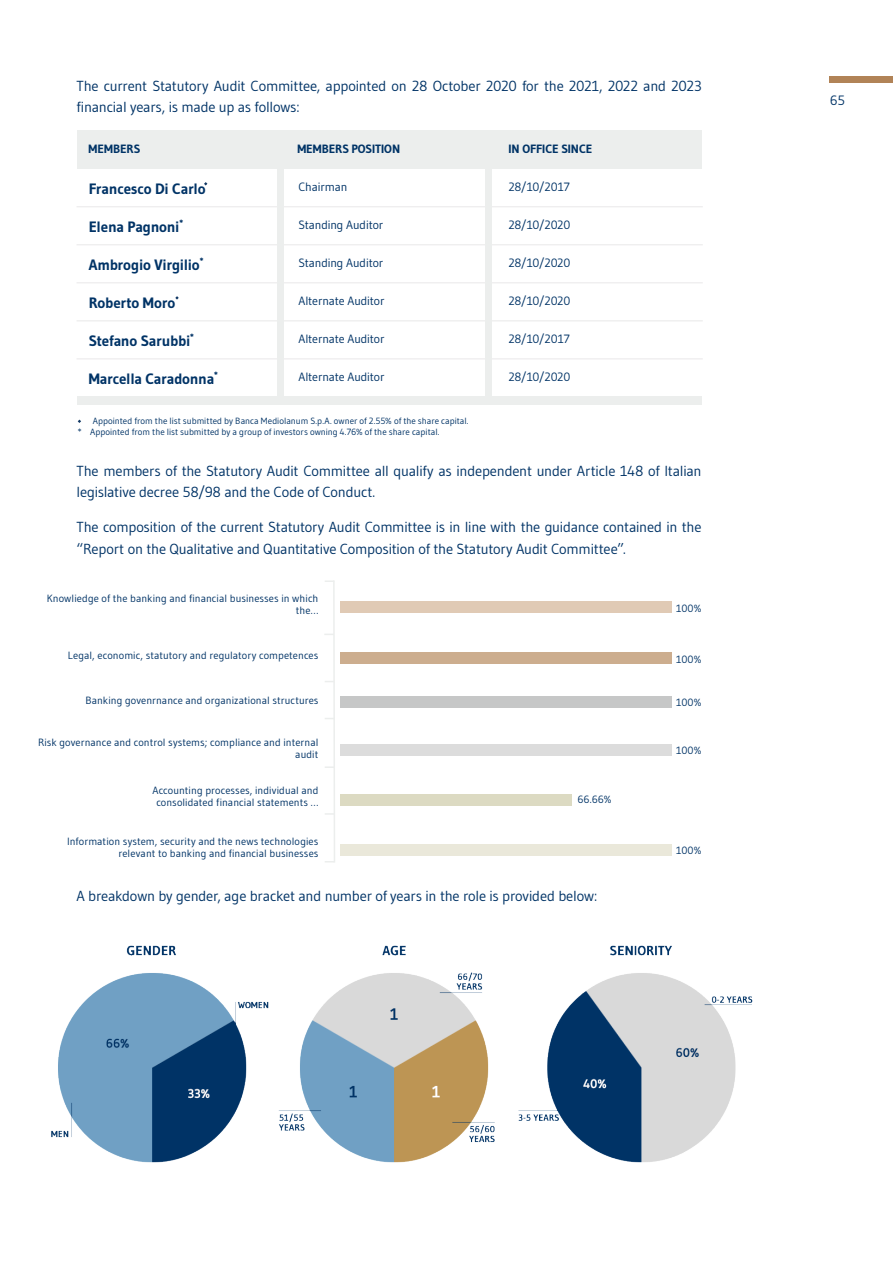
<style>
.page{position:relative;width:893px;height:1263px;background:#fff}
.page>*{position:absolute;margin:0;border:0;box-sizing:border-box;transform-origin:0 0}
.t1{font:700 15px "Gudea";letter-spacing:-.015em;color:#036}
.testo{font:14.55px/21.8px "Gudea";letter-spacing:-.015em;color:#036}
.t2{font:13.5px "Gudea";color:#036}
.t3{font:12px "Gudea";letter-spacing:-.01em;color:#036}
.t4{font:700 12px "Gudea";color:#036}
.gri{font:10.5px/12px "Gudea";letter-spacing:.005em;color:#036;text-align:right}
.NOTE_box{font:9px "Gudea";color:#036}
</style>
<div class="page">
<div style="left:829px;top:77px;width:64px;height:6px;background:#b18357"></div>
<div style="left:78px;top:131px;width:624px;height:38px;background:#eceeed"></div>
<hr style="left:77px;top:206px;width:626px;height:1px;background:#e9e8e9">
<hr style="left:77px;top:283px;width:626px;height:1px;background:#e9e8e9">
<hr style="left:77px;top:359px;width:626px;height:1px;background:#e9e8e9">
<hr style="left:77px;top:321px;width:626px;height:1px;background:#e9e8e9">
<hr style="left:77px;top:244px;width:626px;height:1px;background:#e9e8e9">
<div style="left:78px;top:397px;width:624px;height:8px;background:#eceeed"></div>
<div style="left:277px;top:135px;width:7px;height:266px;background:#eceeed"></div>
<div style="left:486px;top:135px;width:6px;height:266px;background:#eceeed"></div>
<svg style="left:175px;top:296px;width:4px;height:4px"></svg>
<div style="left:341px;top:744px;width:331px;height:11px;background:#dcdcdc"></div>
<div style="left:341px;top:696px;width:331px;height:11px;background:#c6c7c7"></div>
<div style="left:341px;top:601px;width:331px;height:12px;background:#e0cab5"></div>
<div style="left:341px;top:652px;width:331px;height:12px;background:#ccad8e"></div>
<div style="left:341px;top:844px;width:331px;height:11px;background:#eae8da"></div>
<div style="left:341px;top:794px;width:231px;height:12px;background:#dcdac2"></div>
<svg style="left:324px;top:580px;width:11px;height:283px"></svg>
<img style="left:51px;top:945px;width:702px;height:218px">
<p class="testo" style="left:77px;top:74px;width:627px">The current Statutory Audit Committee, appointed on 28 October 2020 for the 2021, 2022 and 2023 financial years, is made up as follows:</p>
<p class="t4" style="left:89px;top:142px;width:53px">MEMBERS</p>
<p class="t4" style="left:297px;top:142px;width:104px">MEMBERS POSITION</p>
<p class="t4" style="left:508px;top:142px;width:85px">IN OFFICE SINCE</p>
<p class="t3" style="left:298px;top:179px;width:50px">Chairman</p>
<p class="t3" style="left:508px;top:179px;width:63px">28/10/2017</p>
<p class="t1" style="left:89px;top:179px;width:118px">Francesco Di Carlo</p>
<p class="t1" style="left:89px;top:217px;width:96px">Elena Pagnoni<sup>*</sup></p>
<p class="t1" style="left:89px;top:255px;width:116px">Ambrogio Virgilio<sup>*</sup></p>
<p class="t3" style="left:298px;top:217px;width:86px">Standing Auditor</p>
<p class="t3" style="left:298px;top:255px;width:86px">Standing Auditor</p>
<p class="t3" style="left:508px;top:217px;width:63px">28/10/2020</p>
<p class="t3" style="left:508px;top:255px;width:63px">28/10/2020</p>
<p class="t1" style="left:89px;top:293px;width:88px">Roberto Moro</p>
<p class="t3" style="left:298px;top:293px;width:88px">Alternate Auditor</p>
<p class="t3" style="left:508px;top:293px;width:63px">28/10/2020</p>
<p class="t1" style="left:89px;top:331px;width:107px">Stefano Sarubbi<sup>*</sup></p>
<p class="t3" style="left:298px;top:331px;width:88px">Alternate Auditor</p>
<p class="t3" style="left:508px;top:331px;width:63px">28/10/2017</p>
<p class="t1" style="left:89px;top:369px;width:131px">Marcella Caradonna<sup>*</sup></p>
<p class="t3" style="left:298px;top:369px;width:88px">Alternate Auditor</p>
<p class="t3" style="left:508px;top:369px;width:63px">28/10/2020</p>
<p class="NOTE_box" style="left:93px;top:415px;width:377px">Appointed from the list submitted by Banca Mediolanum S.p.A. owner of 2.55% of the share capital.</p>
<p class="NOTE_box" style="left:78px;top:426px;width:363px">* Appointed from the list submitted by a group of investors owning 4.76% of the share capital.</p>
<p class="testo" style="left:77px;top:459px;width:627px">The members of the Statutory Audit Committee all qualify as independent under Article 148 of Italian legislative decree 58/98 and the Code of Conduct.</p>
<p class="testo" style="left:77px;top:516px;width:626px">The composition of the current Statutory Audit Committee is in line with the guidance contained in the “Report on the Qualitative and Quantitative Composition of the Statutory Audit Committee”.</p>
<p class="gri" style="left:47px;top:592px;width:273px">Knowliedge of the banking and financial businesses in which the…</p>
<p class="gri" style="left:68px;top:649px;width:252px">Legal, economic, statutory and regulatory competences</p>
<p class="gri" style="left:85px;top:694px;width:235px">Banking govenrnance and organizational structures</p>
<p class="gri" style="left:38px;top:736px;width:282px">Risk governance and control systems; compliance and internal audit</p>
<p class="gri" style="left:152px;top:784px;width:167px;text-align:center">Accounting processes, individual and consolidated financial statements …</p>
<p class="gri" style="left:67px;top:835px;width:253px">Information system, security and the news technologies relevant to banking and financial businesses</p>
<p class="gri" style="left:577px;top:793px;width:36px">66.66%</p>
<p class="testo" style="left:77px;top:884px;width:522px">A breakdown by gender, age bracket and number of years in the role is provided below:</p>
<p class="gri" style="left:676px;top:602px;width:27px">100%</p>
<p class="gri" style="left:676px;top:653px;width:27px">100%</p>
<p class="gri" style="left:676px;top:696px;width:27px">100%</p>
<p class="gri" style="left:676px;top:744px;width:27px">100%</p>
<p class="gri" style="left:676px;top:844px;width:27px">100%</p>
<p class="t2" style="left:830px;top:91px;width:17px">65</p>
</div>
